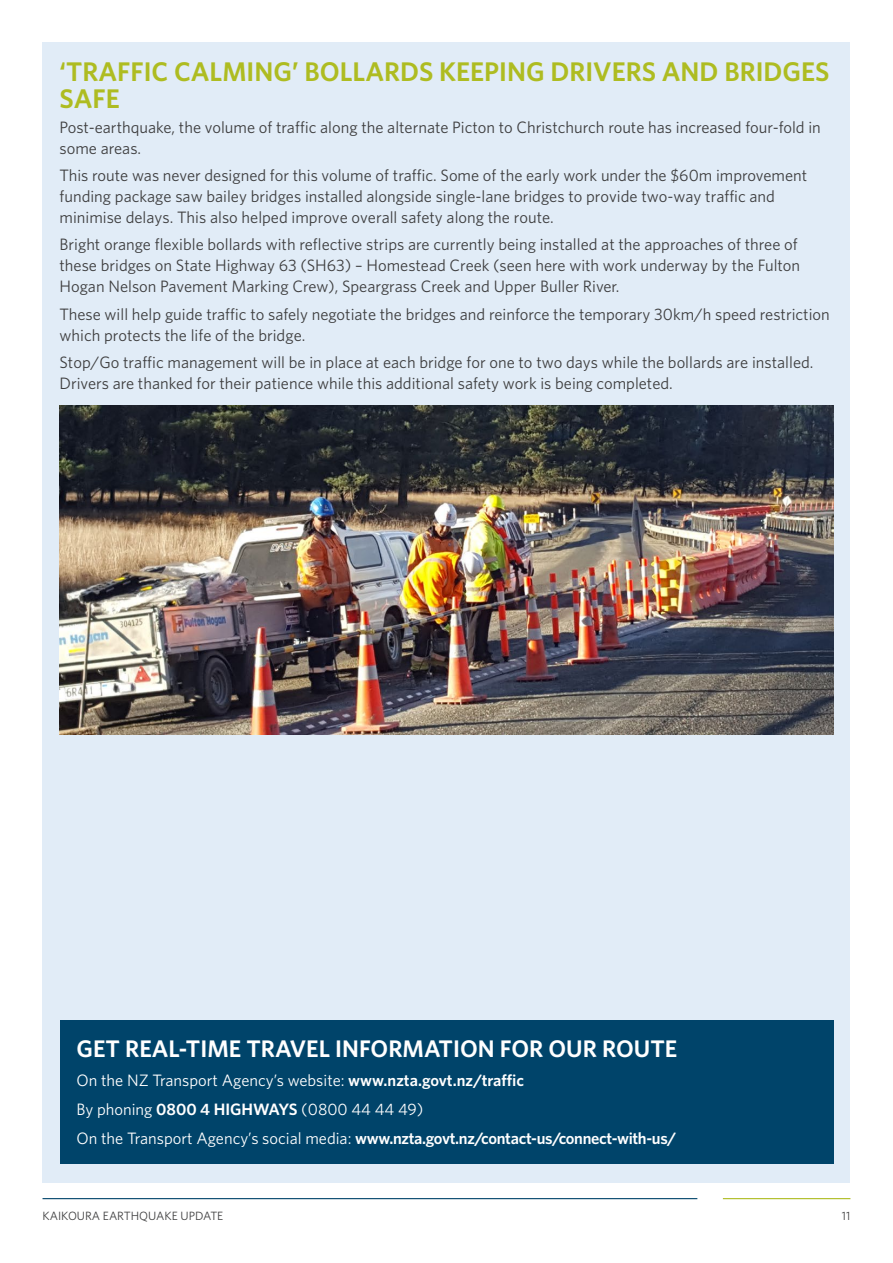
<style>
.page{position:relative;width:893px;height:1263px;background:#fff}
.page>*{position:absolute;margin:0;border:0;box-sizing:border-box;transform-origin:0 0}
.body{font:600 27px/27px "Whitney";color:#aebc21}
.t1{font:600 24px "Whitney";color:#fff}
.body-2{font:16.5px/21px "Whitney";color:#3e3e3f}
.t2{font:16.5px "Whitney";color:#fff}
.t3{font:600 16.5px "Whitney";letter-spacing:-.02em;color:#fff}
.t4{font:12px "Whitney";color:#3e3e3f}
.s1{font-weight:600}
.s2{font-weight:400}
</style>
<div class="page">
<hr style="left:43px;top:1198px;width:654px;height:1px;background:#00446a">
<hr style="left:723px;top:1198px;width:127px;height:1px;background:#aebc21">
<div style="left:43px;top:43px;width:807px;height:1139px;background:#e1ecf7"></div>
<div style="left:60px;top:1020px;width:773px;height:144px;background:#00446a"></div>
<img style="left:60px;top:405px;width:773px;height:329px">
<p class="body" style="left:60px;top:58px;width:771px">‘TRAFFIC CALMING’ BOLLARDS KEEPING DRIVERS AND BRIDGES<br>SAFE</p>
<p class="body-2" style="left:60px;top:116px;width:763px">Post-earthquake, the volume of traffic along the alternate Picton to Christchurch route has increased four-fold in some areas.</p>
<p class="body-2" style="left:60px;top:164px;width:749px">This route was never designed for this volume of traffic. Some of the early work under the $60m improvement funding package saw bailey bridges installed alongside single-lane bridges to provide two-way traffic and minimise delays. This also helped improve overall safety along the route.</p>
<p class="body-2" style="left:60px;top:234px;width:742px">Bright orange flexible bollards with reflective strips are currently being installed at the approaches of three of these bridges on State Highway 63 (SH63) – Homestead Creek (seen here with work underway by the Fulton<br>Hogan Nelson Pavement Marking Crew), Speargrass Creek and Upper Buller River.</p>
<p class="body-2" style="left:60px;top:303px;width:772px">These will help guide traffic to safely negotiate the bridges and reinforce the temporary 30km/h speed restriction which protects the life of the bridge.</p>
<p class="body-2" style="left:60px;top:351px;width:755px">Stop/Go traffic management will be in place at each bridge for one to two days while the bollards are installed.<br>Drivers are thanked for their patience while this additional safety work is being completed.</p>
<p class="t1" style="left:77px;top:1032px;width:602px">GET REAL-TIME TRAVEL INFORMATION FOR OUR ROUTE</p>
<p class="t2" style="left:77px;top:1069px;width:449px">On the NZ Transport Agency’s website: <span class="s1">www.nzta.govt.nz/traffic</span></p>
<p class="t2" style="left:77px;top:1098px;width:348px">By phoning <span class="s1">0800 4 HIGHWAYS</span> (0800 44 44 49)</p>
<p class="t3" style="left:77px;top:1127px;width:601px"><span class="s2">On the Transport Agency’s social media:</span> www.nzta.govt.nz/contact-us/connect-with-us/</p>
<p class="t4" style="left:43px;top:1208px;width:182px">KAIKOURA EARTHQUAKE UPDATE</p>
<p class="t4" style="left:842px;top:1208px;width:10px">11</p>
</div>
